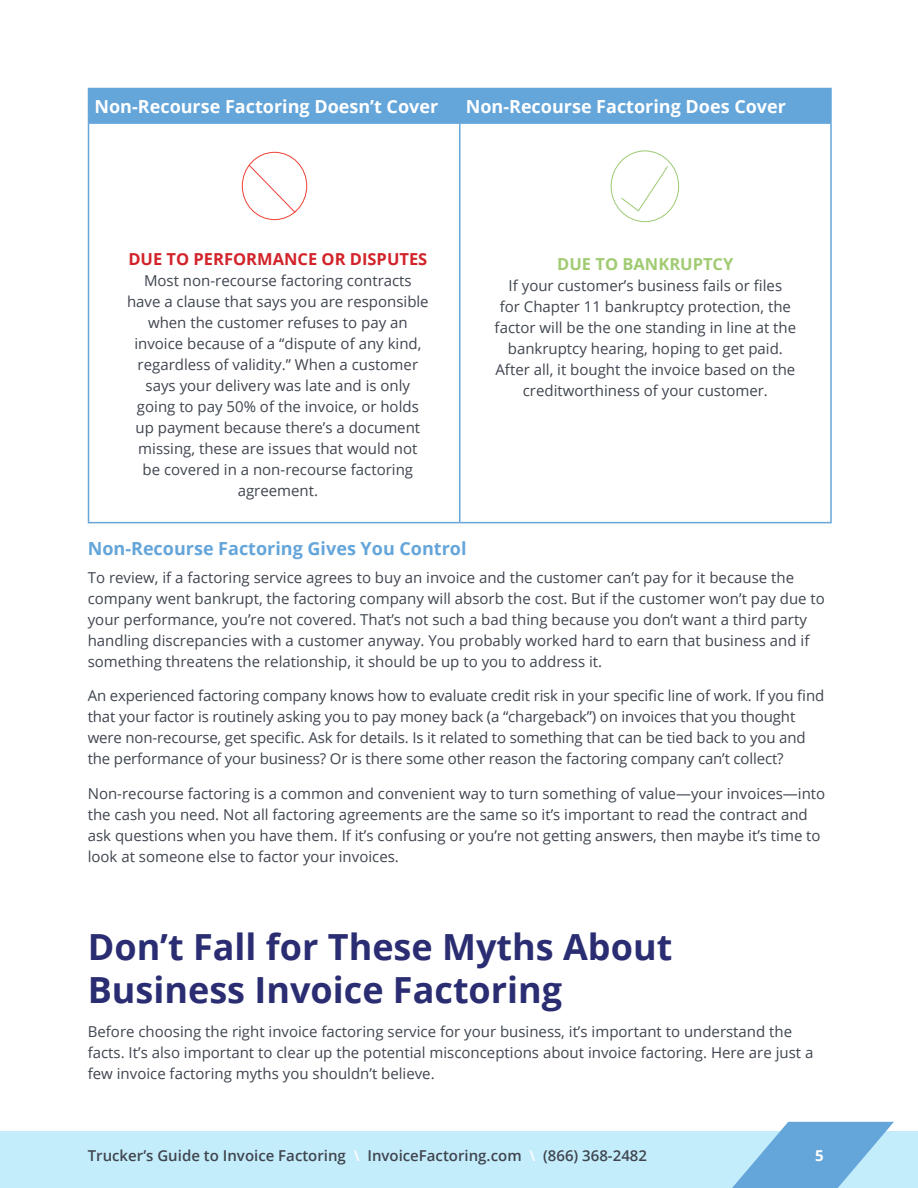
<style>
.page{position:relative;width:918px;height:1188px;background:#fff}
.page>*{position:absolute;margin:0;border:0;box-sizing:border-box;transform-origin:0 0}
.t1{font:700 36px/43.2px "Open Sans";color:#2b2d72}
.t2{font:700 18px "Open Sans";color:#fff}
.t3{font:700 18px "Open Sans";color:#64a5da}
.t4{font:700 16.5px "Open Sans";color:#d2232a}
.t5{font:700 16.5px "Open Sans";color:#a0cb72}
.t6{font:15px/21px "Open Sans";color:#3f454f}
.t7{font:600 15px "Open Sans";color:#3f454f}
.t8{font:700 15px "Open Sans";color:#fff}
.s1{color:#fff}
</style>
<div class="page">
<div style="left:0;top:1132px;width:918px;height:56px;background:#c4edfb"></div>
<svg style="left:721px;top:1122px;width:173px;height:66px"></svg>
<div style="left:89px;top:89px;width:741px;height:33px;background:#64a5da"></div>
<hr style="left:88px;top:88px;width:372px;height:1px;background:#64a5da">
<hr style="left:88px;top:89px;width:1px;height:33px;background:#64a5da">
<hr style="left:460px;top:88px;width:372px;height:1px;background:#64a5da">
<hr style="left:459px;top:89px;width:1px;height:33px;background:#64a5da">
<hr style="left:830px;top:89px;width:2px;height:33px;background:#64a5da">
<hr style="left:88px;top:122px;width:372px;height:2px;background:#64a5da">
<hr style="left:88px;top:124px;width:1px;height:398px;background:#64a5da">
<hr style="left:460px;top:122px;width:372px;height:2px;background:#64a5da">
<hr style="left:459px;top:124px;width:1px;height:398px;background:#64a5da">
<hr style="left:830px;top:124px;width:2px;height:398px;background:#64a5da">
<hr style="left:88px;top:522px;width:372px;height:1px;background:#64a5da">
<hr style="left:460px;top:522px;width:372px;height:1px;background:#64a5da">
<div style="left:242px;top:152px;width:65px;height:68px;border:1px solid #ef4136;border-radius:50%"></div>
<svg style="left:248px;top:164px;width:48px;height:49px"></svg>
<div style="left:611px;top:151px;width:68px;height:71px;border:1px solid #9dc973;border-radius:50%"></div>
<svg style="left:621px;top:166px;width:48px;height:46px"></svg>
<p class="t2" style="left:94px;top:93px;width:345px">Non-Recourse Factoring Doesn’t Cover</p>
<p class="t2" style="left:466px;top:93px;width:322px">Non-Recourse Factoring Does Cover</p>
<p class="t4" style="left:128px;top:247px;width:300px">DUE TO PERFORMANCE OR DISPUTES</p>
<p class="t6" style="left:127px;top:269px;width:303px;text-align:center">Most non-recourse factoring contracts have a clause that says you are responsible when the customer refuses to pay an invoice because of a “dispute of any kind, regardless of validity.” When a customer says your delivery was late and is only going to pay 50% of the invoice, or holds up payment because there’s a document missing, these are issues that would not<br>be covered in a non-recourse factoring agreement.</p>
<p class="t5" style="left:557px;top:252px;width:178px">DUE TO BANKRUPTCY</p>
<p class="t6" style="left:495px;top:275px;width:303px;text-align:center">If your customer’s business fails or files<br>for Chapter 11 bankruptcy protection, the factor will be the one standing in line at the bankruptcy hearing, hoping to get paid.<br>After all, it bought the invoice based on the creditworthiness of your customer.</p>
<p class="t3" style="left:88px;top:536px;width:380px">Non-Recourse Factoring Gives You Control</p>
<p class="t6" style="left:88px;top:566px;width:739px">To review, if a factoring service agrees to buy an invoice and the customer can’t pay for it because the company went bankrupt, the factoring company will absorb the cost. But if the customer won’t pay due to your performance, you’re not covered. That’s not such a bad thing because you don’t want a third party handling discrepancies with a customer anyway. You probably worked hard to earn that business and if something threatens the relationship, it should be up to you to address it.</p>
<p class="t6" style="left:88px;top:685px;width:738px">An experienced factoring company knows how to evaluate credit risk in your specific line of work. If you find that your factor is routinely asking you to pay money back (a “chargeback”) on invoices that you thought were non-recourse, get specific. Ask for details. Is it related to something that can be tied back to you and the performance of your business? Or is there some other reason the factoring company can’t collect?</p>
<p class="t6" style="left:88px;top:782px;width:739px">Non-recourse factoring is a common and convenient way to turn something of value—your invoices—into the cash you need. Not all factoring agreements are the same so it’s important to read the contract and ask questions when you have them. If it’s confusing or you’re not getting answers, then maybe it’s time to look at someone else to factor your invoices.</p>
<h1 class="t1" style="left:88px;top:924px;width:586px">Don’t Fall for These Myths About<br>Business Invoice Factoring</h1>
<p class="t6" style="left:88px;top:1021px;width:727px">Before choosing the right invoice factoring service for your business, it’s important to understand the facts. It’s also important to clear up the potential misconceptions about invoice factoring. Here are just a few invoice factoring myths you shouldn’t believe.</p>
<p class="t7" style="left:88px;top:1146px;width:561px">Trucker’s Guide to Invoice Factoring <span class="s1">\</span> InvoiceFactoring.com <span class="s1">\</span> (866) 368-2482</p>
<p class="t8" style="left:815px;top:1145px;width:10px">5</p>
</div>
